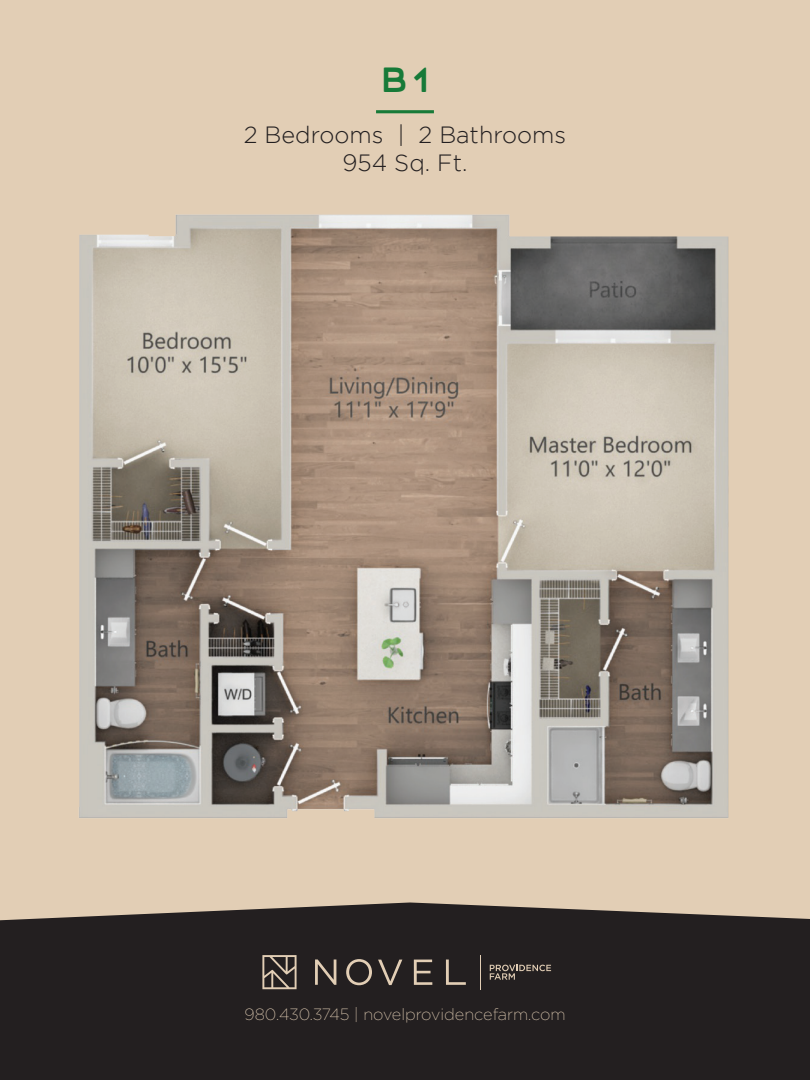
<style>
.page{position:relative;width:810px;height:1080px;background:#e2ceb5}
.page>*{position:absolute;margin:0;border:0;box-sizing:border-box;transform-origin:0 0}
.t1{font:35px "Mrs Onion";color:#177a38}
.t2{font:300 23.5px "Gotham";color:#231f20}
.t3{font:200 16.25px "Gotham";color:#e2ceb5}
</style>
<div class="page">
<div style="left:0;top:902px;width:810px;height:178px;background:#231f20"></div>
<hr style="left:376px;top:110px;width:58px;height:3px;background:#177a38">
<svg style="left:490px;top:965px;width:61px;height:15px"></svg>
<hr style="left:480px;top:955px;width:1px;height:34px;background:#e2ceb5">
<svg style="left:315px;top:959px;width:21px;height:26px"></svg>
<svg style="left:346px;top:959px;width:26px;height:26px"></svg>
<svg style="left:378px;top:960px;width:24px;height:25px"></svg>
<svg style="left:414px;top:960px;width:18px;height:25px"></svg>
<svg style="left:446px;top:960px;width:20px;height:25px"></svg>
<svg style="left:262px;top:955px;width:35px;height:34px"></svg>
<img style="left:79px;top:214px;width:650px;height:604px">
<p class="t1" style="left:380px;top:60px;width:52px">B1</p>
<p class="t2" style="left:244px;top:122px;width:324px">2 Bedrooms | 2 Bathrooms</p>
<p class="t2" style="left:343px;top:150px;width:126px">954 Sq. Ft.</p>
<p class="t3" style="left:244px;top:1004px;width:323px">980.430.3745 | novelprovidencefarm.com</p>
</div>
